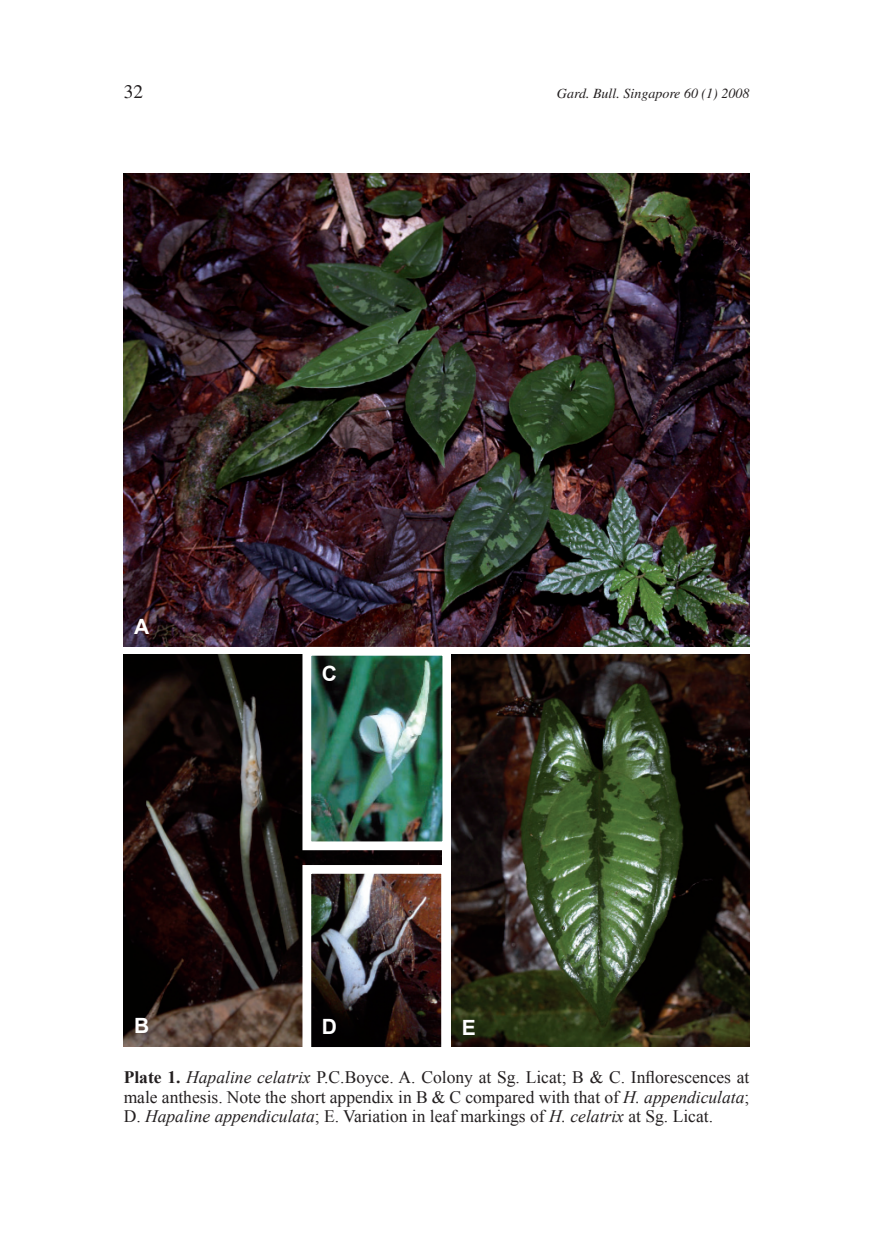
<style>
.page{position:relative;width:893px;height:1260px;background:#fff}
.page>*{position:absolute;margin:0;border:0;box-sizing:border-box;transform-origin:0 0}
.t1{font:700 21px "Arial";color:#fff}
.t2{font:19.25px "Times";color:#231f20}
.t3{font:17.5px/19.6px "Times New Roman";color:#231f20;text-align:justify}
.t4{font:italic 14px "Times";color:#231f20}
.s1{font-weight:700}
.s2{font-style:italic}
</style>
<div class="page">
<img style="left:124px;top:173px;width:625px;height:473px">
<img style="left:124px;top:654px;width:317px;height:391px">
<img style="left:312px;top:656px;width:129px;height:184px">
<div style="left:302px;top:646px;width:149px;height:204px;border:9px solid #fff"></div>
<img style="left:312px;top:874px;width:127px;height:171px">
<div style="left:302px;top:864px;width:147px;height:191px;border:9px solid #fff"></div>
<img style="left:451px;top:654px;width:298px;height:391px">
<p class="t2" style="left:124px;top:85px;width:21px">32</p>
<p class="t4" style="left:556px;top:88px;width:194px">Gard. Bull. Singapore 60 (1) 2008</p>
<p class="t1" style="left:134px;top:615px;width:17px">A</p>
<p class="t1" style="left:134px;top:1014px;width:17px">B</p>
<p class="t1" style="left:322px;top:661px;width:17px">C</p>
<p class="t1" style="left:322px;top:1014px;width:17px">D</p>
<p class="t1" style="left:461px;top:1015px;width:16px">E</p>
<p class="t3" style="left:124px;top:1067px;width:627px"><span class="s1">Plate 1.</span> <span class="s2">Hapaline celatrix</span> P.C.Boyce. A. Colony at Sg. Licat; B &amp; C. Inflorescences at male anthesis. Note the short appendix in B &amp; C compared with that of <span class="s2">H. appendiculata</span>; D. <span class="s2">Hapaline appendiculata</span>; E. Variation in leaf markings of <span class="s2">H. celatrix</span> at Sg. Licat.</p>
</div>
